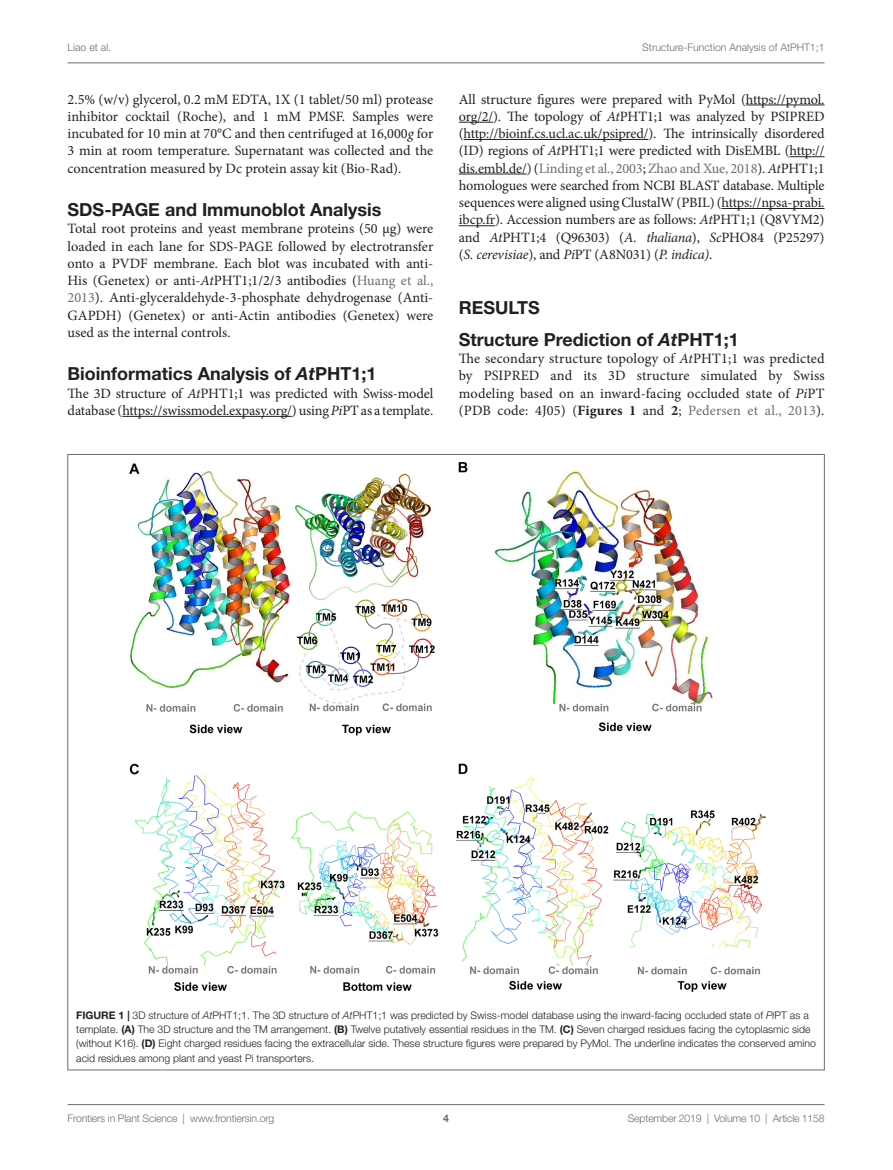
<style>
.page{position:relative;width:893px;height:1170px;background:#fff}
.page>*{position:absolute;margin:0;border:0;box-sizing:border-box;transform-origin:0 0}
._2{font:700 18px "Helvetica Neue LT Std";color:#231f20}
._1{font:700 18px "Helvetica Neue LT Std";color:#231f20}
.T1{font:14.25px/17.2px "Minion Pro";letter-spacing:-.005em;color:#231f20;text-align:justify}
.FC{font:300 10.5px/14.2px "Helvetica Neue LT Std";color:#231f20}
.t1{font:300 10.5px "Helvetica Neue LT Std";letter-spacing:-.015em;color:#6c6d70}
.t2{font:700 10.5px "Helvetica Neue LT Std";color:#6c6d70}
.s1{font-style:italic}
.s2{color:#6c6d70}
.s3{font-weight:700}
</style>
<div class="page">
<hr style="left:68px;top:63px;width:756px;height:1px;background:#6c6d70">
<hr style="left:68px;top:1104px;width:756px;height:1px;background:#6c6d70">
<hr style="left:122px;top:416px;width:170px;height:1px;background:#231f20">
<hr style="left:746px;top:105px;width:78px;height:1px;background:#231f20">
<hr style="left:459px;top:122px;width:34px;height:1px;background:#231f20">
<hr style="left:464px;top:139px;width:184px;height:1px;background:#231f20">
<hr style="left:789px;top:156px;width:35px;height:1px;background:#231f20">
<hr style="left:459px;top:174px;width:68px;height:1px;background:#231f20">
<hr style="left:722px;top:208px;width:102px;height:1px;background:#231f20">
<hr style="left:459px;top:225px;width:36px;height:1px;background:#231f20">
<img style="left:129px;top:463px;width:636px;height:528px">
<p class="t1" style="left:68px;top:41px;width:45px">Liao et al.</p>
<p class="t1" style="left:642px;top:41px;width:184px">Structure-Function Analysis of AtPHT1;1</p>
<p class="T1" style="left:68px;top:90px;width:367px">2.5% (w/v) glycerol, 0.2 mM EDTA, 1X (1 tablet/50 ml) protease inhibitor cocktail (Roche), and 1 mM PMSF. Samples were incubated for 10 min at 70°C and then centrifuged at 16,000<span class="s1">g</span> for 3 min at room temperature. Supernatant was collected and the concentration measured by Dc protein assay kit (Bio-Rad).</p>
<p class="_2" style="left:68px;top:198px;width:315px">SDS-PAGE and Immunoblot Analysis</p>
<p class="T1" style="left:68px;top:220px;width:367px">Total root proteins and yeast membrane proteins (50 μg) were loaded in each lane for SDS-PAGE followed by electrotransfer onto a PVDF membrane. Each blot was incubated with anti-His (Genetex) or anti-<span class="s1">At</span>PHT1;1/2/3 antibodies (<span class="s2">Huang et al., 2013</span>). Anti-glyceraldehyde-3-phosphate dehydrogenase (Anti-GAPDH) (Genetex) or anti-Actin antibodies (Genetex) were used as the internal controls.</p>
<p class="_2" style="left:68px;top:363px;width:310px">Bioinformatics Analysis of <span class="s1">At</span>PHT1;1</p>
<p class="T1" style="left:68px;top:384px;width:367px">The 3D structure of <span class="s1">At</span>PHT1;1 was predicted with Swiss-model database (https://swissmodel.expasy.org/) using <span class="s1">Pi</span>PT as a template.</p>
<p class="T1" style="left:459px;top:90px;width:367px">All structure figures were prepared with PyMol (https://pymol. org/2/). The topology of <span class="s1">At</span>PHT1;1 was analyzed by PSIPRED (http://bioinf.cs.ucl.ac.uk/psipred/). The intrinsically disordered (ID) regions of <span class="s1">At</span>PHT1;1 were predicted with DisEMBL (http:// dis.embl.de/) (<span class="s2">Linding et al., 2003</span>; <span class="s2">Zhao and Xue, 2018</span>). <span class="s1">At</span>PHT1;1 homologues were searched from NCBI BLAST database. Multiple sequences were aligned using ClustalW (PBIL) (https://npsa-prabi. ibcp.fr). Accession numbers are as follows: <span class="s1">At</span>PHT1;1 (Q8VYM2) and <span class="s1">At</span>PHT1;4 (Q96303) (<span class="s1">A. thaliana</span>), <span class="s1">Sc</span>PHO84 (P25297) (<span class="s1">S. cerevisiae</span>), and <span class="s1">Pi</span>PT (A8N031) (<span class="s1">P. indica)</span>.</p>
<p class="_1" style="left:459px;top:297px;width:83px">RESULTS</p>
<p class="_2" style="left:459px;top:328px;width:282px">Structure Prediction of <span class="s1">At</span>PHT1;1</p>
<p class="T1" style="left:459px;top:350px;width:367px">The secondary structure topology of <span class="s1">At</span>PHT1;1 was predicted by PSIPRED and its 3D structure simulated by Swiss modeling based on an inward-facing occluded state of <span class="s1">Pi</span>PT (PDB code: 4J05) (<span class="s3">Figures 1</span> and <span class="s3">2</span>; <span class="s2">Pedersen et al., 2013</span>).</p>
<p class="FC" style="left:76px;top:1007px;width:741px"><span class="s3">FIGURE 1 |</span> 3D structure of <span class="s1">At</span>PHT1;1. The 3D structure of <span class="s1">At</span>PHT1;1 was predicted by Swiss-model database using the inward-facing occluded state of <span class="s1">Pi</span>PT as a template. <span class="s3">(A)</span> The 3D structure and the TM arrangement. <span class="s3">(B)</span> Twelve putatively essential residues in the TM. <span class="s3">(C)</span> Seven charged residues facing the cytoplasmic side (without K16). <span class="s3">(D)</span> Eight charged residues facing the extracellular side. These structure figures were prepared by PyMol. The underline indicates the conserved amino acid residues among plant and yeast Pi transporters.</p>
<p class="t1" style="left:68px;top:1111px;width:208px">Frontiers in Plant Science | www.frontiersin.org</p>
<p class="t2" style="left:443px;top:1111px;width:7px">4</p>
<p class="t1" style="left:628px;top:1111px;width:198px">September 2019 | Volume 10 | Article 1158</p>
</div>
